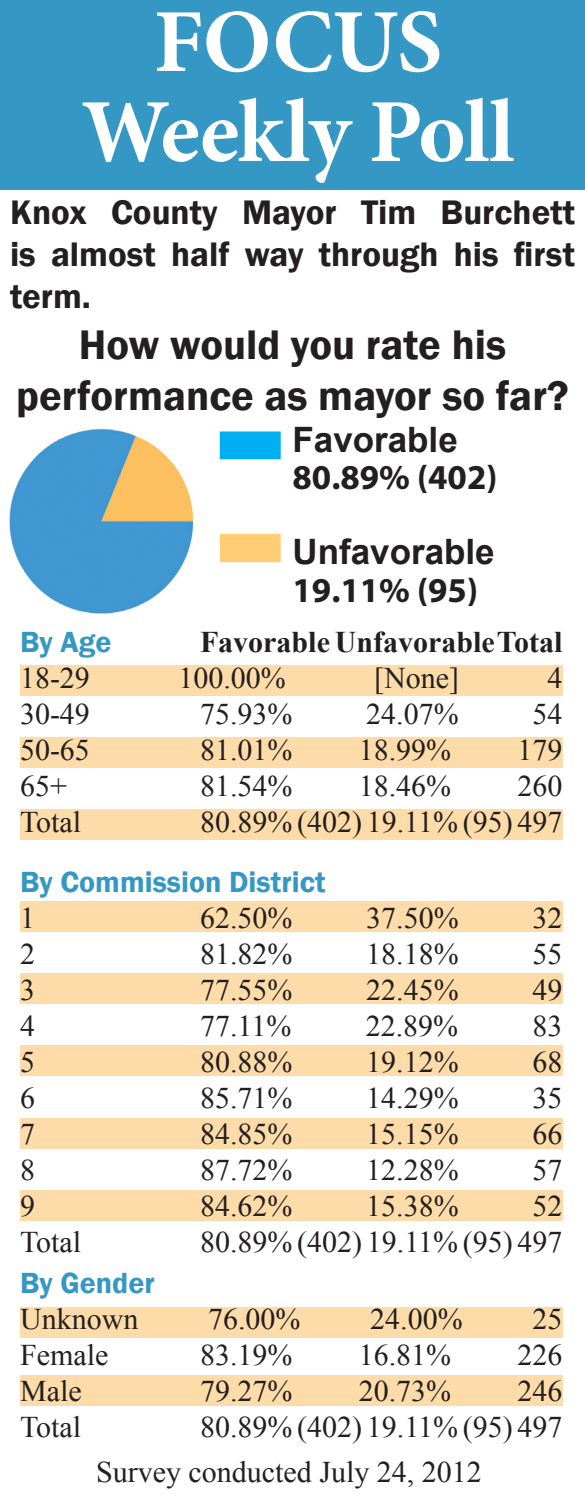
<style>
.page{position:relative;width:585px;height:1500px;background:#fff}
.page>*{position:absolute;margin:0;border:0;box-sizing:border-box;transform-origin:0 0}
.t1{font:700 90px/90px "Minion Pro";letter-spacing:-.01em;color:#fff;text-align:center}
.t2{font:600 42.5px/51px "Franklin Gothic";color:#231f20;text-align:center}
.t3{font:600 35px/42px "Franklin Gothic";color:#231f20;text-align:justify}
.t4{font:700 35px "Myriad Pro";color:#231f20}
.t5{font:700 35px "Arial";color:#231f20}
.t6{font:30px "Times New Roman";color:#231f20}
.t7{font:600 30px "Franklin Gothic";color:#3598c4}
.t8{font:700 30px "Times New Roman";color:#231f20}
</style>
<div class="page">
<img style="left:9px;top:428px;width:185px;height:186px">
<div style="left:0;top:0;width:585px;height:189px;background:#3598c4"></div>
<div style="left:20px;top:665px;width:542px;height:31px;background:#fddca9"></div>
<div style="left:20px;top:737px;width:542px;height:31px;background:#fddca9"></div>
<div style="left:20px;top:809px;width:542px;height:31px;background:#fddca9"></div>
<div style="left:20px;top:902px;width:542px;height:30px;background:#fddca9"></div>
<div style="left:20px;top:1119px;width:542px;height:30px;background:#fddca9"></div>
<div style="left:20px;top:974px;width:542px;height:30px;background:#fddca9"></div>
<div style="left:20px;top:1191px;width:542px;height:30px;background:#fddca9"></div>
<div style="left:20px;top:1046px;width:542px;height:30px;background:#fddca9"></div>
<div style="left:20px;top:1307px;width:542px;height:31px;background:#fddca9"></div>
<div style="left:20px;top:1375px;width:542px;height:31px;background:#fddca9"></div>
<img style="left:219px;top:533px;width:62px;height:30px">
<img style="left:219px;top:431px;width:62px;height:29px">
<h1 class="t1" style="left:81px;top:-4px;width:434px">FOCUS<br>Weekly Poll</h1>
<p class="t3" style="left:10px;top:191px;width:567px">Knox County Mayor Tim Burchett is almost half way through his first term.</p>
<h2 class="t2" style="left:16px;top:319px;width:554px">How would you rate his performance as mayor so far?</h2>
<p class="t5" style="left:292px;top:416px;width:167px">Favorable</p>
<p class="t4" style="left:292px;top:455px;width:206px">80.89% (402)</p>
<p class="t5" style="left:292px;top:529px;width:204px">Unfavorable</p>
<p class="t4" style="left:292px;top:567px;width:187px">19.11% (95)</p>
<p class="t7" style="left:20px;top:623px;width:93px">By Age</p>
<p class="t8" style="left:200px;top:621px;width:364px">Favorable Unfavorable Total</p>
<p class="t6" style="left:20px;top:658px;width:71px">18-29</p>
<p class="t6" style="left:178px;top:658px;width:109px">100.00%</p>
<p class="t6" style="left:374px;top:658px;width:86px">[None]</p>
<p class="t6" style="left:547px;top:658px;width:16px">4</p>
<p class="t6" style="left:20px;top:694px;width:71px">30-49</p>
<p class="t6" style="left:200px;top:694px;width:94px">75.93%</p>
<p class="t6" style="left:366px;top:694px;width:94px">24.07%</p>
<p class="t6" style="left:533px;top:694px;width:31px">54</p>
<p class="t6" style="left:20px;top:730px;width:71px">50-65</p>
<p class="t6" style="left:200px;top:730px;width:94px">81.01%</p>
<p class="t6" style="left:359px;top:730px;width:94px">18.99%</p>
<p class="t6" style="left:518px;top:730px;width:46px">179</p>
<p class="t6" style="left:20px;top:766px;width:48px">65+</p>
<p class="t6" style="left:200px;top:766px;width:94px">81.54%</p>
<p class="t6" style="left:359px;top:766px;width:94px">18.46%</p>
<p class="t6" style="left:518px;top:766px;width:46px">260</p>
<p class="t6" style="left:20px;top:802px;width:63px">Total</p>
<p class="t6" style="left:200px;top:802px;width:364px">80.89% (402) 19.11% (95) 497</p>
<p class="t7" style="left:20px;top:863px;width:307px">By Commission District</p>
<p class="t6" style="left:20px;top:898px;width:16px">1</p>
<p class="t6" style="left:200px;top:898px;width:94px">62.50%</p>
<p class="t6" style="left:366px;top:898px;width:94px">37.50%</p>
<p class="t6" style="left:532px;top:898px;width:31px">32</p>
<p class="t6" style="left:20px;top:934px;width:16px">2</p>
<p class="t6" style="left:200px;top:934px;width:94px">81.82%</p>
<p class="t6" style="left:366px;top:934px;width:94px">18.18%</p>
<p class="t6" style="left:532px;top:934px;width:31px">55</p>
<p class="t6" style="left:20px;top:970px;width:16px">3</p>
<p class="t6" style="left:200px;top:970px;width:94px">77.55%</p>
<p class="t6" style="left:366px;top:970px;width:94px">22.45%</p>
<p class="t6" style="left:532px;top:970px;width:31px">49</p>
<p class="t6" style="left:20px;top:1006px;width:16px">4</p>
<p class="t6" style="left:200px;top:1006px;width:93px">77.11%</p>
<p class="t6" style="left:366px;top:1006px;width:94px">22.89%</p>
<p class="t6" style="left:533px;top:1006px;width:31px">83</p>
<p class="t6" style="left:20px;top:1042px;width:16px">5</p>
<p class="t6" style="left:200px;top:1042px;width:94px">80.88%</p>
<p class="t6" style="left:366px;top:1042px;width:94px">19.12%</p>
<p class="t6" style="left:532px;top:1042px;width:31px">68</p>
<p class="t6" style="left:20px;top:1078px;width:16px">6</p>
<p class="t6" style="left:200px;top:1078px;width:94px">85.71%</p>
<p class="t6" style="left:366px;top:1078px;width:94px">14.29%</p>
<p class="t6" style="left:532px;top:1078px;width:31px">35</p>
<p class="t6" style="left:20px;top:1114px;width:16px">7</p>
<p class="t6" style="left:200px;top:1114px;width:94px">84.85%</p>
<p class="t6" style="left:366px;top:1114px;width:94px">15.15%</p>
<p class="t6" style="left:532px;top:1114px;width:31px">66</p>
<p class="t6" style="left:20px;top:1150px;width:16px">8</p>
<p class="t6" style="left:200px;top:1150px;width:94px">87.72%</p>
<p class="t6" style="left:366px;top:1150px;width:94px">12.28%</p>
<p class="t6" style="left:532px;top:1150px;width:31px">57</p>
<p class="t6" style="left:20px;top:1186px;width:16px">9</p>
<p class="t6" style="left:200px;top:1186px;width:94px">84.62%</p>
<p class="t6" style="left:366px;top:1186px;width:94px">15.38%</p>
<p class="t6" style="left:532px;top:1186px;width:31px">52</p>
<p class="t6" style="left:20px;top:1222px;width:63px">Total</p>
<p class="t6" style="left:200px;top:1222px;width:364px">80.89% (402) 19.11% (95) 497</p>
<p class="t7" style="left:20px;top:1264px;width:136px">By Gender</p>
<p class="t6" style="left:20px;top:1299px;width:120px">Unknown</p>
<p class="t6" style="left:208px;top:1299px;width:94px">76.00%</p>
<p class="t6" style="left:370px;top:1299px;width:94px">24.00%</p>
<p class="t6" style="left:532px;top:1299px;width:31px">25</p>
<p class="t6" style="left:20px;top:1335px;width:90px">Female</p>
<p class="t6" style="left:200px;top:1335px;width:94px">83.19%</p>
<p class="t6" style="left:359px;top:1335px;width:94px">16.81%</p>
<p class="t6" style="left:517px;top:1335px;width:46px">226</p>
<p class="t6" style="left:20px;top:1371px;width:63px">Male</p>
<p class="t6" style="left:200px;top:1371px;width:94px">79.27%</p>
<p class="t6" style="left:359px;top:1371px;width:94px">20.73%</p>
<p class="t6" style="left:517px;top:1371px;width:46px">246</p>
<p class="t6" style="left:20px;top:1407px;width:63px">Total</p>
<p class="t6" style="left:200px;top:1407px;width:364px">80.89% (402) 19.11% (95) 497</p>
<p class="t6" style="left:96px;top:1451px;width:387px">Survey conducted July 24, 2012</p>
</div>
